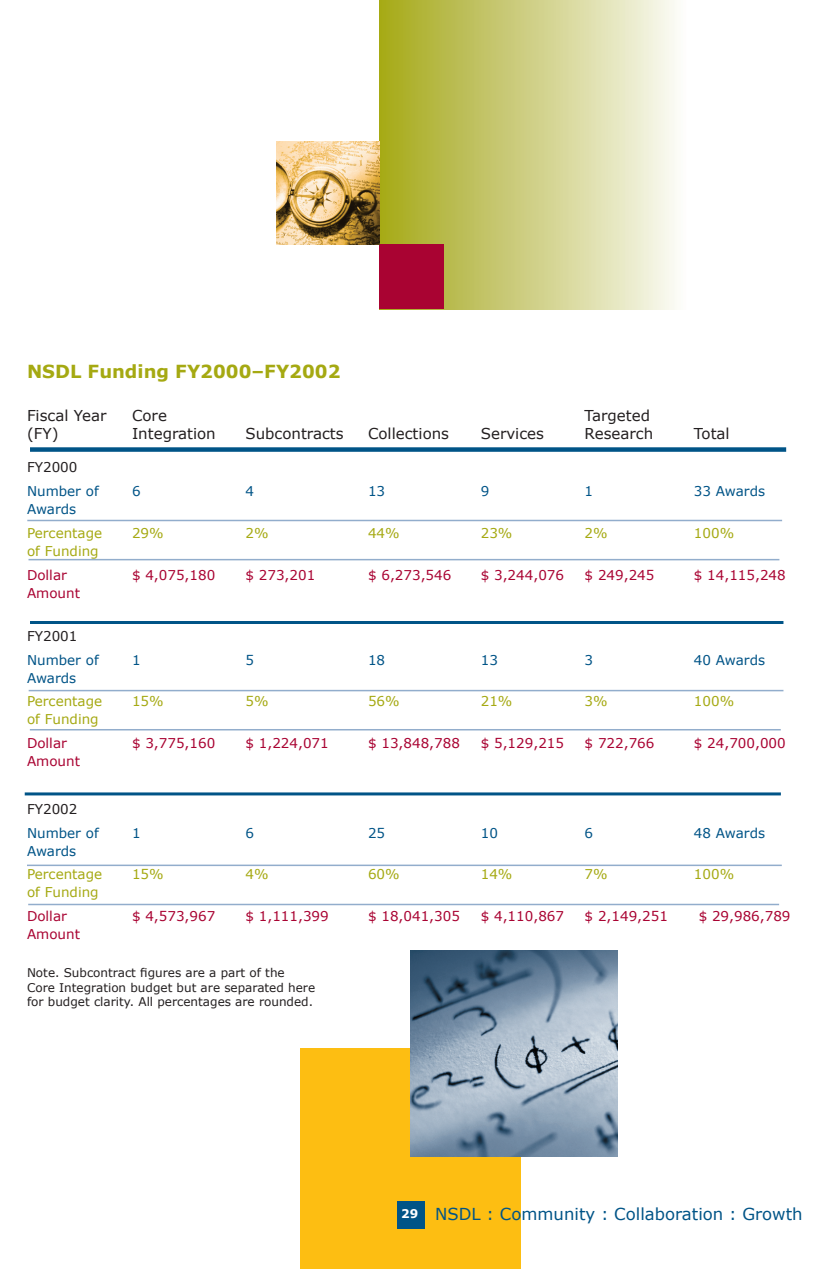
<style>
.page{position:relative;width:824px;height:1269px;background:#fff}
.page>*{position:absolute;margin:0;border:0;box-sizing:border-box;transform-origin:0 0}
._3-head_h3{font:700 18px "Verdana";color:#a5a912}
._2-head_h2{font:16.5px "Verdana";color:#005487}
.Normal_n{font:15px/18px "Verdana";color:#231f20}
.Normal_n-2{font:13.5px/18px "Verdana";color:#a90332}
.Normal_n-3{font:13.5px/18px "Verdana";color:#a5a912}
.Normal_n-4{font:13.5px/18px "Verdana";color:#005487}
.Normal_n-5{font:13.5px "Verdana";color:#231f20}
.Normal_n-6{font:12px/14.4px "Verdana";color:#231f20}
._2-head_h2-2{font:700 12px "Verdana";color:#fff}
</style>
<div class="page">
<div style="left:300px;top:1049px;width:220px;height:220px;background:#fdbe12"></div>
<div style="left:379px;top:0;width:308px;height:309px;background:linear-gradient(to right,#a5a818,#fbfbf7)"></div>
<div style="left:379px;top:244px;width:65px;height:65px;background:#a90332"></div>
<img style="left:410px;top:950px;width:207px;height:207px">
<img style="left:276px;top:142px;width:103px;height:102px">
<div style="left:397px;top:1201px;width:27px;height:28px;background:#005487"></div>
<div style="left:30px;top:447px;width:756px;height:5px;background:#005487"></div>
<hr style="left:30px;top:621px;width:753px;height:3px;background:#005487">
<hr style="left:25px;top:792px;width:755px;height:3px;background:#005487">
<hr style="left:27px;top:520px;width:755px;height:1px;background:#92adcc">
<hr style="left:28px;top:559px;width:751px;height:1px;background:#92adcc">
<hr style="left:29px;top:690px;width:754px;height:1px;background:#92adcc">
<hr style="left:30px;top:729px;width:750px;height:1px;background:#92adcc">
<hr style="left:27px;top:865px;width:754px;height:1px;background:#92adcc">
<hr style="left:28px;top:904px;width:751px;height:1px;background:#92adcc">
<p class="_3-head_h3" style="left:27px;top:360px;width:315px">NSDL Funding FY2000–FY2002</p>
<p class="Normal_n" style="left:27px;top:406px;width:81px">Fiscal Year (FY)</p>
<p class="Normal_n" style="left:132px;top:406px;width:85px">Core<br>Integration</p>
<p class="Normal_n" style="left:245px;top:424px;width:100px">Subcontracts</p>
<p class="Normal_n" style="left:368px;top:424px;width:82px">Collections</p>
<p class="Normal_n" style="left:480px;top:424px;width:65px">Services</p>
<p class="Normal_n" style="left:584px;top:406px;width:70px">Targeted<br>Research</p>
<p class="Normal_n" style="left:694px;top:424px;width:37px">Total</p>
<p class="Normal_n-5" style="left:27px;top:459px;width:52px">FY2000</p>
<p class="Normal_n-4" style="left:27px;top:482px;width:73px">Number of<br>Awards</p>
<p class="Normal_n-4" style="left:132px;top:482px;width:10px">6</p>
<p class="Normal_n-4" style="left:245px;top:482px;width:10px">4</p>
<p class="Normal_n-4" style="left:368px;top:482px;width:19px">13</p>
<p class="Normal_n-4" style="left:480px;top:482px;width:10px">9</p>
<p class="Normal_n-4" style="left:584px;top:482px;width:10px">1</p>
<p class="Normal_n-4" style="left:694px;top:482px;width:73px">33 Awards</p>
<p class="Normal_n-3" style="left:27px;top:523px;width:77px">Percentage of Funding</p>
<p class="Normal_n-3" style="left:132px;top:523px;width:33px">29%</p>
<p class="Normal_n-3" style="left:245px;top:523px;width:25px">2%</p>
<p class="Normal_n-3" style="left:368px;top:523px;width:33px">44%</p>
<p class="Normal_n-3" style="left:480px;top:523px;width:33px">23%</p>
<p class="Normal_n-3" style="left:584px;top:523px;width:25px">2%</p>
<p class="Normal_n-3" style="left:694px;top:523px;width:42px">100%</p>
<p class="Normal_n-2" style="left:27px;top:565px;width:54px">Dollar<br>Amount</p>
<p class="Normal_n-2" style="left:132px;top:565px;width:85px">$ 4,075,180</p>
<p class="Normal_n-2" style="left:245px;top:565px;width:71px">$ 273,201</p>
<p class="Normal_n-2" style="left:368px;top:565px;width:85px">$ 6,273,546</p>
<p class="Normal_n-2" style="left:480px;top:565px;width:85px">$ 3,244,076</p>
<p class="Normal_n-2" style="left:584px;top:565px;width:71px">$ 249,245</p>
<p class="Normal_n-2" style="left:694px;top:565px;width:93px">$ 14,115,248</p>
<p class="Normal_n-5" style="left:27px;top:627px;width:52px">FY2001</p>
<p class="Normal_n-4" style="left:27px;top:650px;width:73px">Number of<br>Awards</p>
<p class="Normal_n-4" style="left:132px;top:650px;width:10px">1</p>
<p class="Normal_n-4" style="left:245px;top:650px;width:10px">5</p>
<p class="Normal_n-4" style="left:368px;top:650px;width:19px">18</p>
<p class="Normal_n-4" style="left:480px;top:650px;width:19px">13</p>
<p class="Normal_n-4" style="left:584px;top:650px;width:10px">3</p>
<p class="Normal_n-4" style="left:694px;top:650px;width:73px">40 Awards</p>
<p class="Normal_n-3" style="left:27px;top:692px;width:77px">Percentage of Funding</p>
<p class="Normal_n-3" style="left:132px;top:692px;width:33px">15%</p>
<p class="Normal_n-3" style="left:245px;top:692px;width:25px">5%</p>
<p class="Normal_n-3" style="left:368px;top:692px;width:33px">56%</p>
<p class="Normal_n-3" style="left:480px;top:692px;width:33px">21%</p>
<p class="Normal_n-3" style="left:584px;top:692px;width:25px">3%</p>
<p class="Normal_n-3" style="left:694px;top:692px;width:42px">100%</p>
<p class="Normal_n-2" style="left:27px;top:734px;width:54px">Dollar<br>Amount</p>
<p class="Normal_n-2" style="left:132px;top:734px;width:85px">$ 3,775,160</p>
<p class="Normal_n-2" style="left:245px;top:734px;width:85px">$ 1,224,071</p>
<p class="Normal_n-2" style="left:368px;top:734px;width:93px">$ 13,848,788</p>
<p class="Normal_n-2" style="left:480px;top:734px;width:85px">$ 5,129,215</p>
<p class="Normal_n-2" style="left:584px;top:734px;width:71px">$ 722,766</p>
<p class="Normal_n-2" style="left:694px;top:734px;width:93px">$ 24,700,000</p>
<p class="Normal_n-5" style="left:27px;top:800px;width:52px">FY2002</p>
<p class="Normal_n-4" style="left:27px;top:823px;width:73px">Number of<br>Awards</p>
<p class="Normal_n-4" style="left:132px;top:823px;width:10px">1</p>
<p class="Normal_n-4" style="left:245px;top:823px;width:10px">6</p>
<p class="Normal_n-4" style="left:368px;top:823px;width:19px">25</p>
<p class="Normal_n-4" style="left:480px;top:823px;width:19px">10</p>
<p class="Normal_n-4" style="left:584px;top:823px;width:10px">6</p>
<p class="Normal_n-4" style="left:694px;top:823px;width:73px">48 Awards</p>
<p class="Normal_n-3" style="left:27px;top:865px;width:77px">Percentage of Funding</p>
<p class="Normal_n-3" style="left:132px;top:865px;width:33px">15%</p>
<p class="Normal_n-3" style="left:245px;top:865px;width:25px">4%</p>
<p class="Normal_n-3" style="left:368px;top:865px;width:33px">60%</p>
<p class="Normal_n-3" style="left:480px;top:865px;width:33px">14%</p>
<p class="Normal_n-3" style="left:584px;top:865px;width:25px">7%</p>
<p class="Normal_n-3" style="left:694px;top:865px;width:42px">100%</p>
<p class="Normal_n-2" style="left:27px;top:907px;width:54px">Dollar<br>Amount</p>
<p class="Normal_n-2" style="left:132px;top:907px;width:85px">$ 4,573,967</p>
<p class="Normal_n-2" style="left:245px;top:907px;width:85px">$ 1,111,399</p>
<p class="Normal_n-2" style="left:368px;top:907px;width:93px">$ 18,041,305</p>
<p class="Normal_n-2" style="left:480px;top:907px;width:85px">$ 4,110,867</p>
<p class="Normal_n-2" style="left:584px;top:907px;width:85px">$ 2,149,251</p>
<p class="Normal_n-2" style="left:698px;top:907px;width:93px">$ 29,986,789</p>
<p class="Normal_n-6" style="left:27px;top:965px;width:290px">Note. Subcontract figures are a part of the<br>Core Integration budget but are separated here for budget clarity. All percentages are rounded.</p>
<p class="_2-head_h2-2" style="left:401px;top:1206px;width:19px">29</p>
<p class="_2-head_h2" style="left:435px;top:1204px;width:369px">NSDL : Community : Collaboration : Growth</p>
</div>
